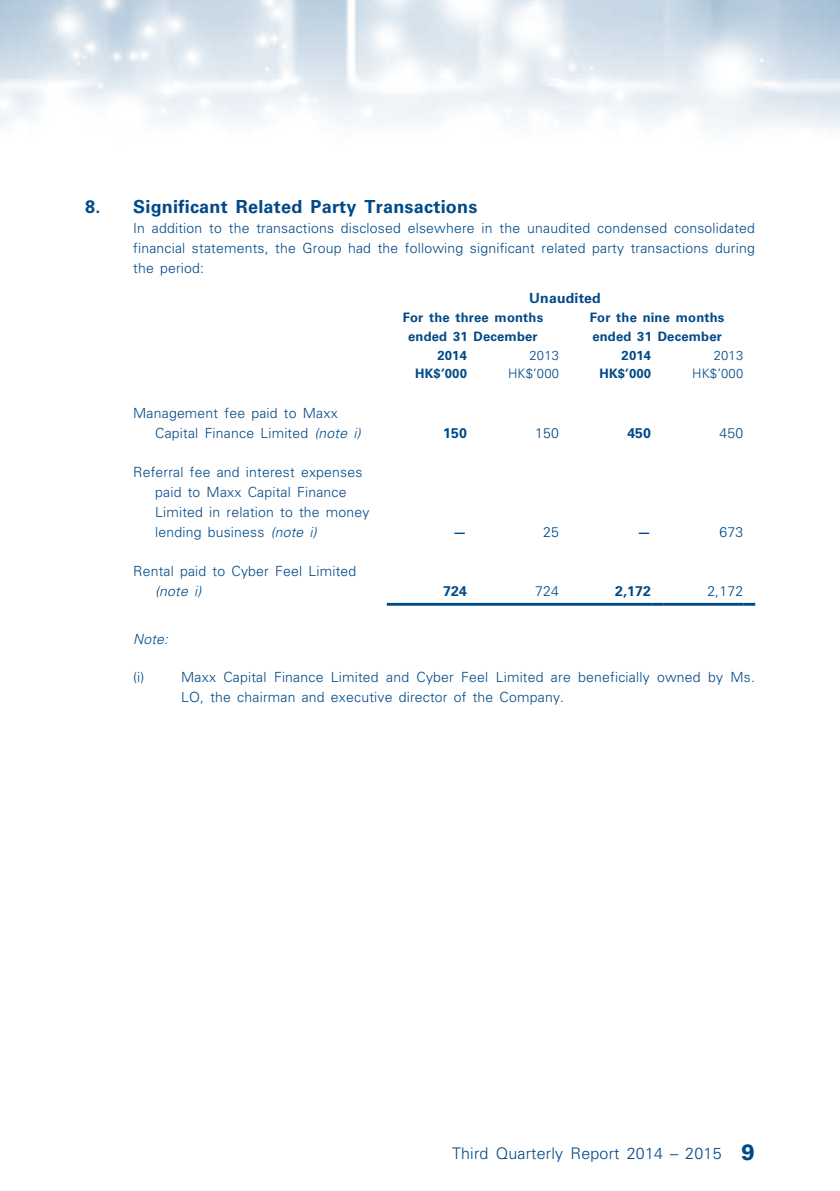
<style>
.page{position:relative;width:840px;height:1191px;background:#fff}
.page>*{position:absolute;margin:0;border:0;box-sizing:border-box;transform-origin:0 0}
.t1{font:700 18px "Univers LT Std";letter-spacing:.015em;color:#004987}
.t2{font:300 16px "Univers LT Std";letter-spacing:.015em;color:#004987}
.t3{font:300 14px/20px "Univers LT Std";letter-spacing:.015em;color:#004987}
.t4{font:700 14px "Univers LT Std";letter-spacing:.015em;color:#004987}
.t5{font:italic 300 14px "Univers LT Std";letter-spacing:.015em;color:#004987}
.t6{font:700 13px/19px "Univers LT Std";letter-spacing:.015em;color:#004987;text-align:center}
.t7{font:300 13px "Univers LT Std";letter-spacing:.015em;color:#004987}
.s1{font-style:italic}
.s2{font-weight:900;font-size:22px}
</style>
<div class="page">
<img style="left:0;top:0;width:839px;height:606px">
<svg style="left:386px;top:386px;width:184px;height:219px"></svg>
<hr style="left:570px;top:603px;width:80px;height:2px;background:#004987">
<svg style="left:650px;top:603px;width:12px;height:2px"></svg>
<hr style="left:662px;top:603px;width:80px;height:2px;background:#004987">
<svg style="left:742px;top:603px;width:12px;height:2px"></svg>
<p class="t1" style="left:85px;top:196px;width:393px">8. Significant Related Party Transactions</p>
<p class="t3" style="left:133px;top:218px;width:623px;text-align:justify">In addition to the transactions disclosed elsewhere in the unaudited condensed consolidated financial statements, the Group had the following significant related party transactions during the period:</p>
<p class="t4" style="left:529px;top:290px;width:73px">Unaudited</p>
<p class="t6" style="left:402px;top:308px;width:142px">For the three months ended 31 December</p>
<p class="t6" style="left:589px;top:308px;width:136px;text-align:left">For the nine months ended 31 December</p>
<p class="t6" style="left:437px;top:346px;width:31px">2014</p>
<p class="t7" style="left:529px;top:347px;width:31px">2013</p>
<p class="t6" style="left:621px;top:346px;width:31px">2014</p>
<p class="t7" style="left:713px;top:347px;width:31px">2013</p>
<p class="t6" style="left:415px;top:364px;width:53px">HK$’000</p>
<p class="t7" style="left:507px;top:366px;width:52px">HK$’000</p>
<p class="t6" style="left:599px;top:364px;width:53px">HK$’000</p>
<p class="t7" style="left:691px;top:366px;width:52px">HK$’000</p>
<p class="t3" style="left:155px;top:403px;width:207px;text-indent:-22px">Management fee paid to Maxx<br>Capital Finance Limited <span class="s1">(note i)</span></p>
<p class="t4" style="left:443px;top:424px;width:25px">150</p>
<p class="t3" style="left:535px;top:423px;width:25px">150</p>
<p class="t4" style="left:627px;top:424px;width:25px">450</p>
<p class="t3" style="left:719px;top:423px;width:25px">450</p>
<p class="t3" style="left:155px;top:462px;width:216px;text-indent:-22px">Referral fee and interest expenses paid to Maxx Capital Finance<br>Limited in relation to the money lending business <span class="s1">(note i)</span></p>
<p class="t4" style="left:452px;top:524px;width:15px">—</p>
<p class="t3" style="left:543px;top:522px;width:17px">25</p>
<p class="t4" style="left:636px;top:524px;width:15px">—</p>
<p class="t3" style="left:719px;top:522px;width:25px">673</p>
<p class="t3" style="left:133px;top:561px;width:224px">Rental paid to Cyber Feel Limited</p>
<p class="t5" style="left:155px;top:583px;width:48px">(note i)</p>
<p class="t4" style="left:443px;top:583px;width:25px">724</p>
<p class="t3" style="left:535px;top:581px;width:25px">724</p>
<p class="t4" style="left:615px;top:583px;width:37px">2,172</p>
<p class="t3" style="left:707px;top:581px;width:37px">2,172</p>
<p class="t5" style="left:133px;top:630px;width:37px">Note:</p>
<p class="t3" style="left:133px;top:667px;width:13px">(i)</p>
<p class="t3" style="left:181px;top:667px;width:575px">Maxx Capital Finance Limited and Cyber Feel Limited are beneficially owned by Ms.<br>LO, the chairman and executive director of the Company.</p>
<p class="t2" style="left:452px;top:1143px;width:304px">Third Quarterly Report 2014 – 2015 <span class="s2">9</span></p>
</div>
